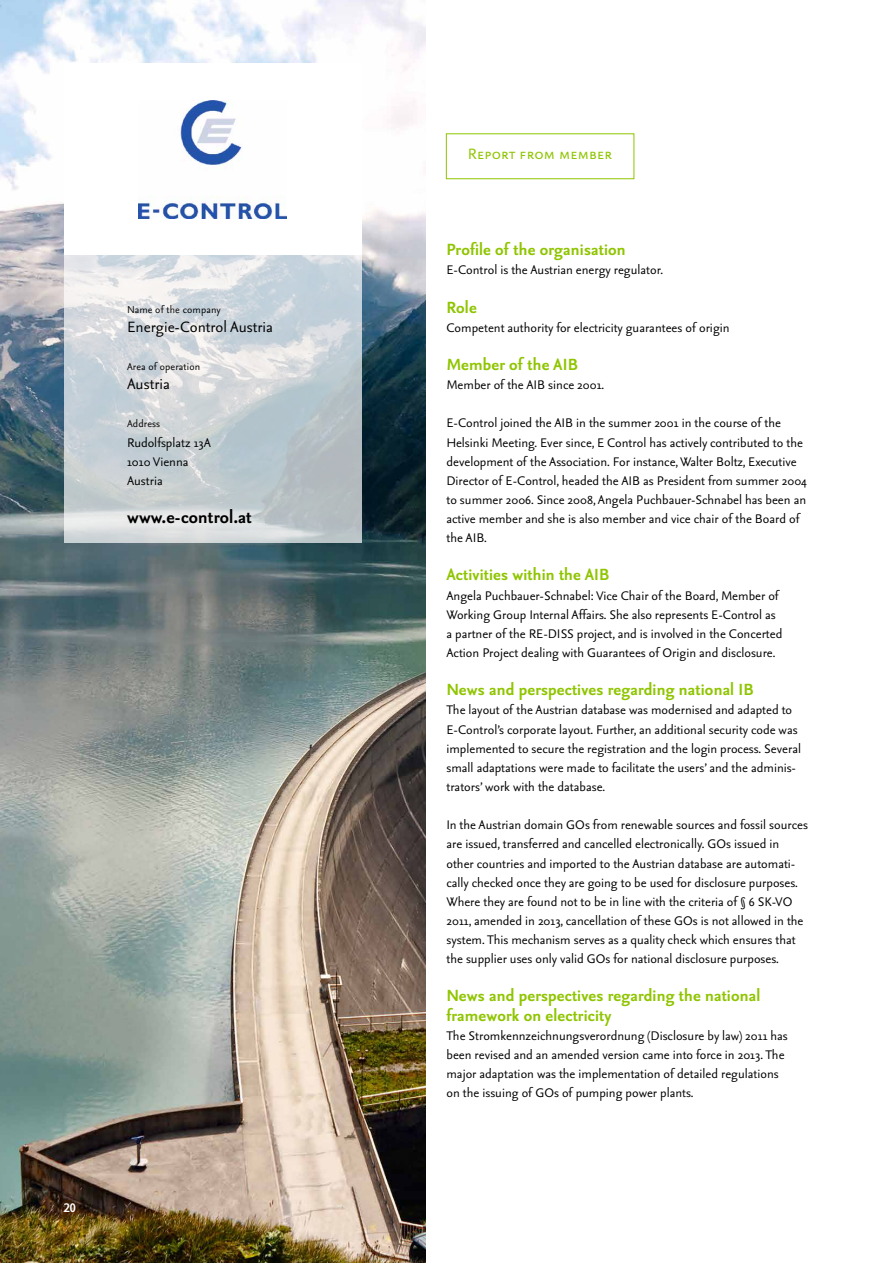
<style>
.page{position:relative;width:893px;height:1263px;background:#fff}
.page>*{position:absolute;margin:0;border:0;box-sizing:border-box;transform-origin:0 0}
.t1{font:700 21px "Seria Sans";letter-spacing:.01em;color:#000}
.t2{font:700 19.5px/19.2px "Seria Sans";letter-spacing:.01em;color:#8fc500}
.t3{font:18px "Seria Sans";color:#000}
.t4{font:18px "Seria Sans Regular Caps";letter-spacing:.01em;color:#8fc500}
.t5{font:15px/19.2px "Seria Sans";color:#000}
.t6{font:700 15px "Seria Sans Lf";color:#fff}
.t7{font:12px "Seria Sans";letter-spacing:.01em;color:#000}
</style>
<div class="page">
<img style="left:0;top:0;width:425px;height:1263px">
<svg style="left:64px;top:255px;width:297px;height:287px;background:#ccd3d8"></svg>
<div style="left:64px;top:64px;width:297px;height:191px;background:#fff"></div>
<img style="left:138px;top:101px;width:149px;height:117px">
<svg style="left:446px;top:133px;width:188px;height:46px"></svg>
<p class="t7" style="left:127px;top:303px;width:95px">Name of the company</p>
<p class="t3" style="left:127px;top:318px;width:148px">Energie-Control Austria</p>
<p class="t7" style="left:127px;top:361px;width:75px">Area of operation</p>
<p class="t3" style="left:127px;top:375px;width:44px">Austria</p>
<p class="t7" style="left:127px;top:418px;width:35px">Address</p>
<p class="t5" style="left:127px;top:433px;width:85px">Rudolfsplatz 13A<br>1010 Vienna<br>Austria</p>
<h1 class="t1" style="left:127px;top:507px;width:126px">www.e-control.at</h1>
<p class="t6" style="left:64px;top:1200px;width:14px">20</p>
<p class="t4" style="left:468px;top:145px;width:146px">Report from member</p>
<h2 class="t2" style="left:446px;top:241px;width:181px">Profile of the organisation</h2>
<p class="t5" style="left:446px;top:261px;width:218px">E-Control is the Austrian energy regulator.</p>
<h2 class="t2" style="left:446px;top:298px;width:32px">Role</h2>
<p class="t5" style="left:446px;top:318px;width:285px">Competent authority for electricity guarantees of origin</p>
<h2 class="t2" style="left:446px;top:355px;width:133px">Member of the AIB</h2>
<p class="t5" style="left:446px;top:376px;width:159px">Member of the AIB since 2001.</p>
<p class="t5" style="left:446px;top:414px;width:362px">E-Control joined the AIB in the summer 2001 in the course of the Helsinki Meeting. Ever since, E Control has actively contributed to the development of the Association. For instance, Walter Boltz, Executive Director of E-Control, headed the AIB as President from summer 2004 to summer 2006. Since 2008, Angela Puchbauer-Schnabel has been an active member and she is also member and vice chair of the Board of the AIB.</p>
<h2 class="t2" style="left:446px;top:566px;width:164px">Activities within the AIB</h2>
<p class="t5" style="left:446px;top:586px;width:337px">Angela Puchbauer-Schnabel: Vice Chair of the Board, Member of Working Group Internal Affairs. She also represents E-Control as a partner of the RE-DISS project, and is involved in the Concerted Action Project dealing with Guarantees of Origin and disclosure.</p>
<h2 class="t2" style="left:446px;top:681px;width:309px">News and perspectives regarding national IB</h2>
<p class="t5" style="left:446px;top:701px;width:356px">The layout of the Austrian database was modernised and adapted to E-Control’s corporate layout. Further, an additional security code was implemented to secure the registration and the login process. Several small adaptations were made to facilitate the users’ and the adminis&shy;trators’ work with the database.</p>
<p class="t5" style="left:446px;top:816px;width:363px">In the Austrian domain GOs from renewable sources and fossil sources are issued, transferred and cancelled electronically. GOs issued in other countries and imported to the Austrian database are automati&shy;cally checked once they are going to be used for disclosure purposes.<br>Where they are found not to be in line with the criteria of § 6 SK-VO 2011, amended in 2013, cancellation of these GOs is not allowed in the system. This mechanism serves as a quality check which ensures that the supplier uses only valid GOs for national disclosure purposes.</p>
<h2 class="t2" style="left:446px;top:987px;width:315px">News and perspectives regarding the national framework on electricity</h2>
<p class="t5" style="left:446px;top:1026px;width:343px">The Stromkennzeichnungsverordnung (Disclosure by law) 2011 has been revised and an amended version came into force in 2013. The major adaptation was the implementation of detailed regulations on the issuing of GOs of pumping power plants.</p>
</div>
